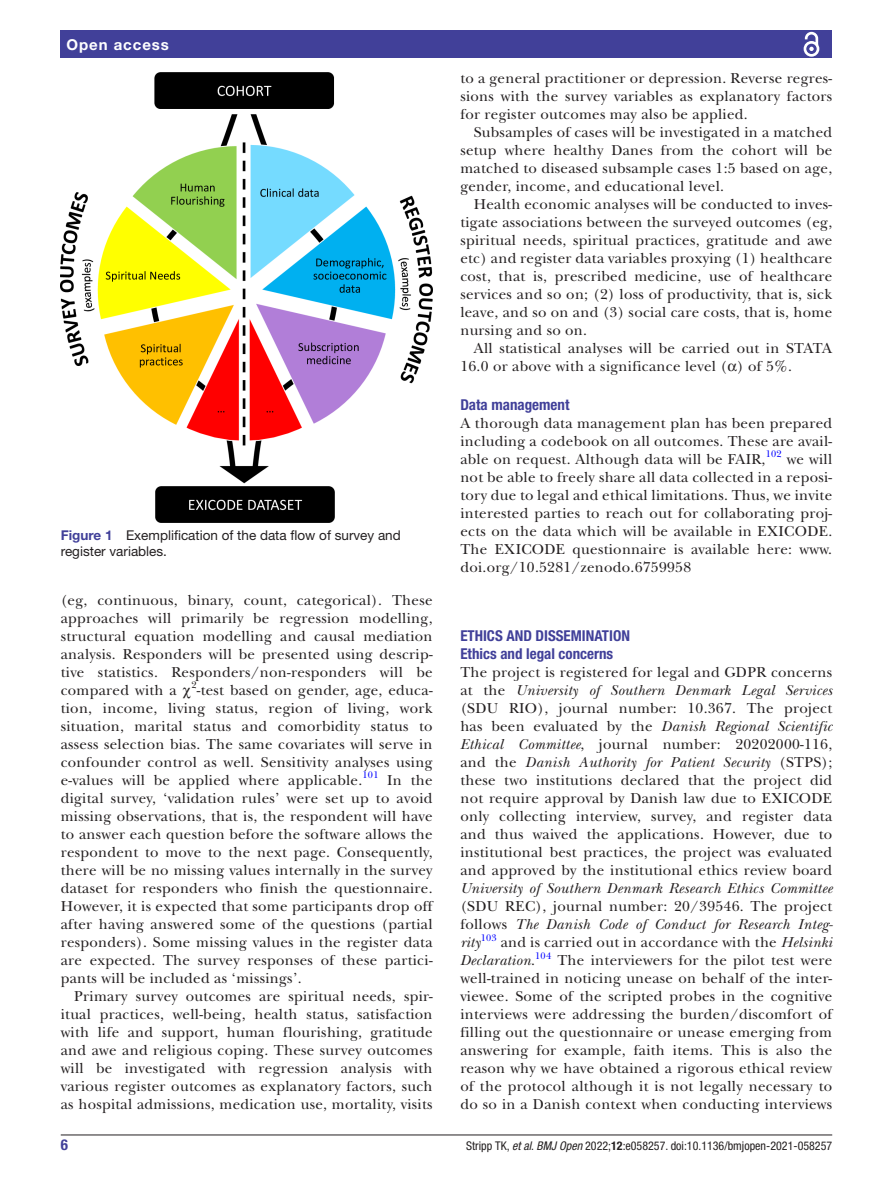
<style>
.page{position:relative;width:893px;height:1191px;background:#fff}
.page>*{position:absolute;margin:0;border:0;box-sizing:border-box;transform-origin:0 0}
.t1{font:15px/18px "New Baskerville";letter-spacing:.02em;color:#231f20;text-align:justify}
.t2{font:700 condensed 15px/18px "Helvetica Neue LT Std";color:#414099}
.t3{font:italic 15px "New Baskerville";letter-spacing:.02em;color:#231f20}
.t4{font:700 15px "Helvetica Neue LT Std";letter-spacing:.065em;color:#fff}
.t5{font:13.5px/16.2px "Helvetica Neue LT Std";color:#231f20}
.t6{font:condensed 12px "Helvetica Neue LT Std";color:#231f20}
.t7{font:9.9px "New Baskerville";letter-spacing:.02em;color:#00f}
.t8{font:9.9px "New Baskerville";color:#231f20}
.s1{font-weight:700;color:#414099}
.s2{font-style:italic}
.s3{font-weight:700}
</style>
<div class="page">
<hr style="left:61px;top:1134px;width:771px;height:1px;background:#231f20">
<div style="left:61px;top:31px;width:771px;height:27px;background:#414099"></div>
<svg style="left:803px;top:31px;width:17px;height:26px"></svg>
<img style="left:61px;top:73px;width:372px;height:449px">
<p class="t4" style="left:66px;top:35px;width:104px">Open access</p>
<p class="t5" style="left:61px;top:527px;width:342px"><span class="s1">Figure 1</span> Exemplification of the data flow of survey and register variables.</p>
<p class="t1" style="left:61px;top:591px;width:373px">(eg, continuous, binary, count, categorical). These approaches will primarily be regression modelling, structural equation modelling and causal mediation analysis. Responders will be presented using descrip&shy;tive statistics. Responders/non-responders will be compared with a</p>
<p class="t8" style="left:191px;top:679px;width:7px">2</p>
<p class="t1" style="left:61px;top:681px;width:373px;text-indent:136px">-test based on gender, age, educa&shy;tion, income, living status, region of living, work situation, marital status and comorbidity status to assess selection bias. The same covariates will serve in confounder control as well. Sensitivity analyses using e-values will be applied where applicable.</p>
<p class="t7" style="left:363px;top:769px;width:17px">101</p>
<p class="t1" style="left:61px;top:771px;width:373px;text-indent:326px">In the digital survey, ‘validation rules’ were set up to avoid missing observations, that is, the respondent will have to answer each question before the software allows the respondent to move to the next page. Consequently, there will be no missing values internally in the survey dataset for responders who finish the questionnaire.<br>However, it is expected that some participants drop off after having answered some of the questions (partial responders). Some missing values in the register data are expected. The survey responses of these partici&shy;pants will be included as ‘missings’.</p>
<p class="t1" style="left:61px;top:987px;width:373px;text-indent:14px">Primary survey outcomes are spiritual needs, spir&shy;itual practices, well-being, health status, satisfaction with life and support, human flourishing, gratitude and awe and religious coping. These survey outcomes will be investigated with regression analysis with various register outcomes as explanatory factors, such as hospital admissions, medication use, mortality, visits</p>
<p class="t1" style="left:460px;top:69px;width:373px">to a general practitioner or depression. Reverse regres&shy;sions with the survey variables as explanatory factors for register outcomes may also be applied.</p>
<p class="t1" style="left:460px;top:123px;width:373px;text-indent:14px">Subsamples of cases will be investigated in a matched setup where healthy Danes from the cohort will be matched to diseased subsample cases 1:5 based on age, gender, income, and educational level.</p>
<p class="t1" style="left:460px;top:195px;width:373px;text-indent:14px">Health economic analyses will be conducted to inves&shy;tigate associations between the surveyed outcomes (eg, spiritual needs, spiritual practices, gratitude and awe etc) and register data variables proxying (1) healthcare cost, that is, prescribed medicine, use of healthcare services and so on; (2) loss of productivity, that is, sick leave, and so on and (3) social care costs, that is, home nursing and so on.</p>
<p class="t1" style="left:460px;top:339px;width:373px;text-indent:14px">All statistical analyses will be carried out in STATA<br>16.0 or above with a significance level ( ) of 5%.</p>
<p class="t2" style="left:460px;top:396px;width:111px">Data management</p>
<p class="t1" style="left:460px;top:414px;width:373px">A thorough data management plan has been prepared including a codebook on all outcomes. These are avail&shy;able on request. Although data will be FAIR,<sup>102</sup> we will not be able to freely share all data collected in a reposi&shy;tory due to legal and ethical limitations. Thus, we invite interested parties to reach out for collaborating proj&shy;ects on the data which will be available in EXICODE.<br>The EXICODE questionnaire is available here: www. doi.org/10.5281/zenodo.6759958</p>
<p class="t2" style="left:460px;top:626px;width:171px">ETHICS AND DISSEMINATION<br>Ethics and legal concerns</p>
<p class="t1" style="left:460px;top:663px;width:373px">The project is registered for legal and GDPR concerns at the <span class="s2">University of Southern Denmark Legal Services </span>(SDU RIO), journal number: 10.367. The project has been evaluated by the <span class="s2">Danish Regional Scientific Ethical Committee</span>, journal number: 20202000-116, and the <span class="s2">Danish Authority for Patient Security</span> (STPS); these two institutions declared that the project did not require approval by Danish law due to EXICODE only collecting interview, survey, and register data and thus waived the applications. However, due to institutional best practices, the project was evaluated and approved by the institutional ethics review board</p>
<p class="t3" style="left:460px;top:879px;width:373px">University of Southern Denmark Research Ethics Committee</p>
<p class="t1" style="left:460px;top:897px;width:374px">(SDU REC), journal number: 20/39546. The project follows <span class="s2">The Danish Code of Conduct for Research Integ&shy;rity</span></p>
<p class="t7" style="left:481px;top:931px;width:17px">103</p>
<p class="t1" style="left:460px;top:933px;width:373px;text-indent:40px">and is carried out in accordance with the <span class="s2">Helsinki<br>Declaration</span>.</p>
<p class="t7" style="left:535px;top:949px;width:17px">104</p>
<p class="t1" style="left:460px;top:951px;width:373px;text-indent:97px">The interviewers for the pilot test were well-trained in noticing unease on behalf of the inter&shy;viewee. Some of the scripted probes in the cognitive interviews were addressing the burden/discomfort of filling out the questionnaire or unease emerging from answering for example, faith items. This is also the reason why we have obtained a rigorous ethical review of the protocol although it is not legally necessary to do so in a Danish context when conducting interviews</p>
<p class="t2" style="left:61px;top:1135px;width:9px">6</p>
<p class="t6" style="left:466px;top:1138px;width:368px">Stripp TK, <span class="s2">et al</span>. <span class="s2">BMJ Open</span> 2022;<span class="s3">12</span>:e058257. doi:10.1136/bmjopen-2021-058257</p>
</div>
